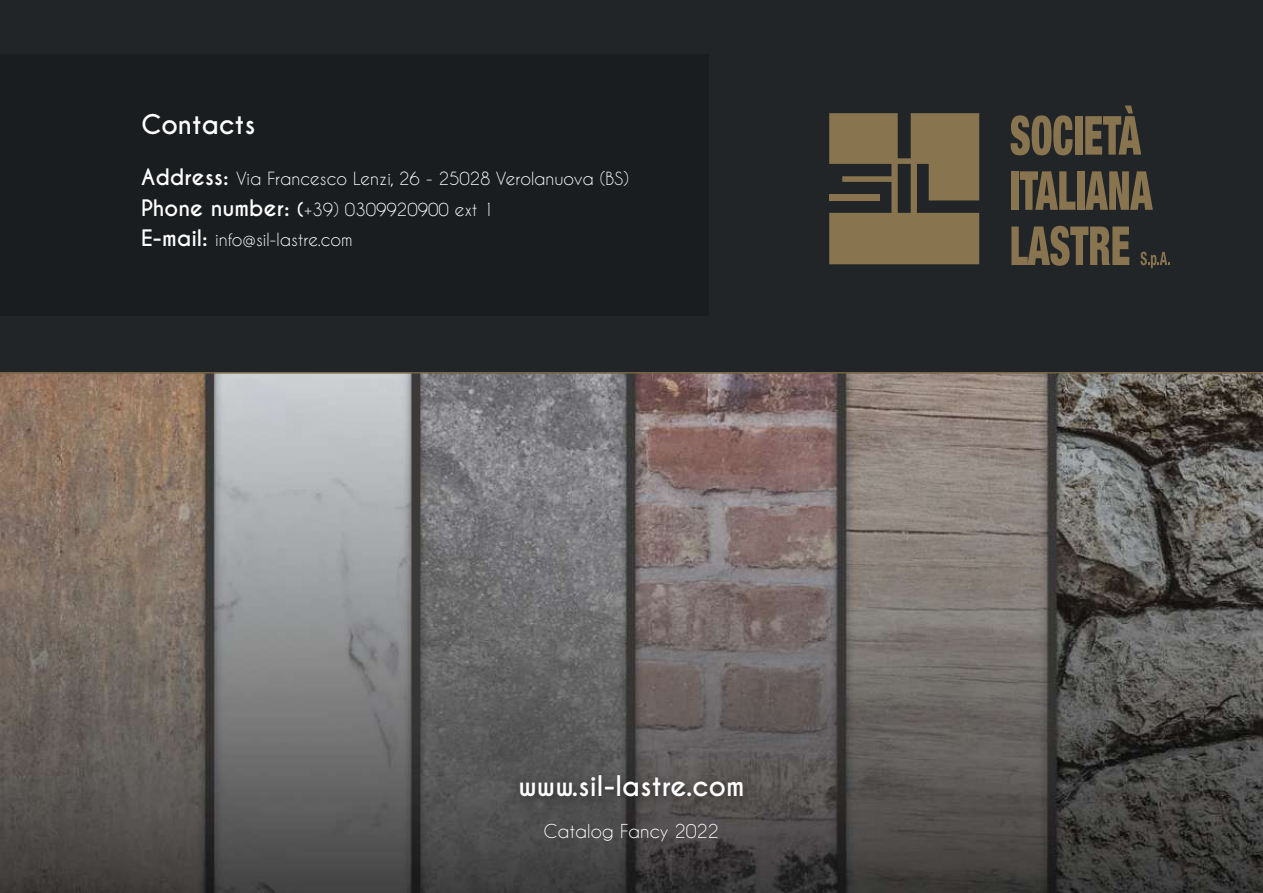
<style>
.page{position:relative;width:1263px;height:893px;background:#212527}
.page>*{position:absolute;margin:0;border:0;box-sizing:border-box;transform-origin:0 0}
.t1{font:700 26.7px "Caviar Dreams";color:#fff}
.t2{font:700 25.5px "Caviar Dreams";color:#fff}
.t3{font:18px "Caviar Dreams";color:#fff}
.t4{font:17.1px/31.5px "Caviar Dreams";color:#fff}
.s1{font-weight:700;font-size:21.3px}
.s2{font-weight:700}
</style>
<div class="page">
<img style="left:0;top:374px;width:1262px;height:519px">
<hr style="left:0;top:372px;width:1263px;height:2px;background:#736343">
<div style="left:0;top:54px;width:709px;height:262px;background:#1a1d1f"></div>
<div style="left:512px;top:768px;width:242px;height:41px;background:#231f20;opacity:.75"></div>
<svg style="left:1011px;top:226px;width:118px;height:40px"></svg>
<svg style="left:1140px;top:252px;width:29px;height:16px"></svg>
<div style="left:1011px;top:171px;width:7px;height:39px;background:#897450"></div>
<svg style="left:1020px;top:171px;width:55px;height:39px"></svg>
<div style="left:1077px;top:171px;width:7px;height:39px;background:#897450"></div>
<svg style="left:1085px;top:171px;width:68px;height:39px"></svg>
<svg style="left:1010px;top:115px;width:62px;height:40px"></svg>
<div style="left:1075px;top:116px;width:7px;height:39px;background:#897450"></div>
<svg style="left:1085px;top:106px;width:56px;height:49px"></svg>
<svg style="left:829px;top:113px;width:150px;height:151px"></svg>
<h2 class="t2" style="left:141px;top:108px;width:116px">Contacts</h2>
<p class="t4" style="left:141px;top:162px;width:489px"><span class="s1">Address:</span> Via Francesco Lenzi, 26 - 25028 Verolanuova (BS)<br><span class="s1">Phone number:</span> <span class="s2">(</span>+39) 0309920900 ext 1</p>
<p class="t4" style="left:141px;top:223px;width:213px"><span class="s1">E-mail:</span> info@sil-lastre.com</p>
<h1 class="t1" style="left:518px;top:770px;width:227px">www.sil-lastre.com</h1>
<p class="t3" style="left:543px;top:820px;width:177px">Catalog Fancy 2022</p>
</div>
